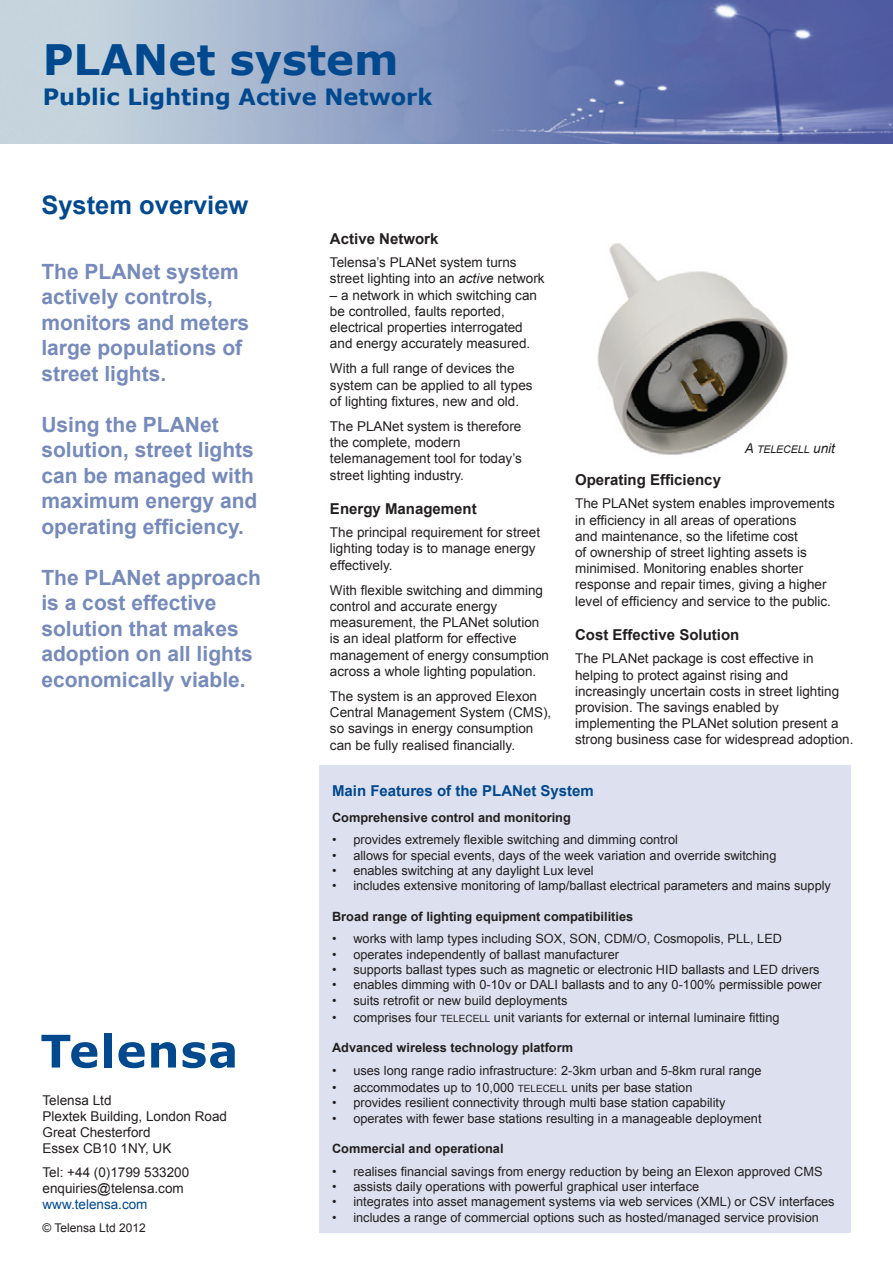
<style>
.page{position:relative;width:893px;height:1263px;background:#fff}
.page>*{position:absolute;margin:0;border:0;box-sizing:border-box;transform-origin:0 0}
.t1{font:700 42px "Verdana";color:#01498e}
.t2{font:700 25.5px "Arial";color:#01498e}
.t3{font:700 22.5px "Verdana";color:#01498e}
.t4{font:700 21px/25.5px "Arial";color:#768bbb}
.t5{font:700 15px "Arial";color:#231f20}
.t6{font:700 15px "Arial";color:#01498e}
.t7{font:13.5px/16.2px "Arial";color:#231f20}
.t8{font:13.5px "Arial";color:#01498e}
.t9{font:12.75px "Arial";color:#231f20}
.t10{font:700 12.75px "Arial";color:#231f20}
.t11{font:12px "Arial";color:#231f20}
.t12{font:italic 10.5px "Arial";color:#231f20}
.s1{font-style:italic}
.s2{font-size:9.9px}
.s3{font-size:13.5px}
</style>
<div class="page">
<div style="left:319px;top:765px;width:531px;height:468px;background:#dde1ef"></div>
<img style="left:597px;top:243px;width:191px;height:212px">
<img style="left:0;top:0;width:893px;height:144px">
<svg style="left:41px;top:1035px;width:56px;height:33px"></svg>
<div style="left:104px;top:1033px;width:8px;height:34px;background:#01498e"></div>
<svg style="left:118px;top:1042px;width:27px;height:26px"></svg>
<svg style="left:151px;top:1042px;width:25px;height:25px"></svg>
<svg style="left:183px;top:1042px;width:52px;height:26px"></svg>
<h1 class="t1" style="left:43px;top:33px;width:357px">PLANet system</h1>
<h3 class="t3" style="left:43px;top:82px;width:391px">Public Lighting Active Network</h3>
<h2 class="t2" style="left:41px;top:191px;width:208px">System overview</h2>
<h3 class="t4" style="left:41px;top:259px;width:209px">The PLANet system actively controls, monitors and meters large populations of street lights.</h3>
<h3 class="t4" style="left:41px;top:412px;width:217px">Using the PLANet solution, street lights can be managed with maximum energy and operating efficiency.</h3>
<h3 class="t4" style="left:41px;top:565px;width:221px">The PLANet approach is a cost effective solution that makes adoption on all lights economically viable.</h3>
<p class="t7" style="left:43px;top:1092px;width:186px">Telensa Ltd<br>Plextek Building, London Road<br>Great Chesterford<br>Essex CB10 1NY, UK</p>
<p class="t7" style="left:43px;top:1164px;width:148px">Tel: +44 (0)1799 533200 enquiries@telensa.com</p>
<p class="t8" style="left:43px;top:1197px;width:107px">www.telensa.com</p>
<p class="t11" style="left:43px;top:1221px;width:105px">© Telensa Ltd 2012</p>
<p class="t5" style="left:330px;top:230px;width:110px">Active Network</p>
<p class="t7" style="left:330px;top:254px;width:216px">Telensa’s PLANet system turns street lighting into an <span class="s1">active</span> network</p>
<p class="t7" style="left:330px;top:287px;width:209px">– a network in which switching can be controlled, faults reported, electrical properties interrogated and energy accurately measured.</p>
<p class="t7" style="left:330px;top:360px;width:204px">With a full range of devices the system can be applied to all types of lighting fixtures, new and old.</p>
<p class="t7" style="left:330px;top:418px;width:193px">The PLANet system is therefore the complete, modern telemanagement tool for today’s street lighting industry.</p>
<p class="t5" style="left:330px;top:500px;width:148px">Energy Management</p>
<p class="t7" style="left:330px;top:524px;width:212px">The principal requirement for street lighting today is to manage energy effectively.</p>
<p class="t7" style="left:330px;top:582px;width:221px">With flexible switching and dimming control and accurate energy measurement, the PLANet solution is an ideal platform for effective management of energy consumption across a whole lighting population.</p>
<p class="t7" style="left:330px;top:688px;width:223px">The system is an approved Elexon Central Management System (CMS), so savings in energy consumption can be fully realised financially.</p>
<p class="t6" style="left:332px;top:782px;width:263px">Main Features of the PLANet System</p>
<p class="t10" style="left:332px;top:810px;width:240px">Comprehensive control and monitoring</p>
<p class="t9" style="left:332px;top:833px;width:347px">• provides extremely flexible switching and dimming control</p>
<p class="t9" style="left:332px;top:848px;width:446px">• allows for special events, days of the week variation and override switching</p>
<p class="t9" style="left:332px;top:863px;width:263px">• enables switching at any daylight Lux level</p>
<p class="t9" style="left:332px;top:879px;width:500px">• includes extensive monitoring of lamp/ballast electrical parameters and mains supply</p>
<p class="t10" style="left:332px;top:909px;width:303px">Broad range of lighting equipment compatibilities</p>
<p class="t9" style="left:332px;top:932px;width:451px">• works with lamp types including SOX, SON, CDM/O, Cosmopolis, PLL, LED</p>
<p class="t9" style="left:332px;top:947px;width:289px">• operates independently of ballast manufacturer</p>
<p class="t9" style="left:332px;top:962px;width:489px">• supports ballast types such as magnetic or electronic HID ballasts and LED drivers</p>
<p class="t9" style="left:332px;top:978px;width:491px">• enables dimming with 0-10v or DALI ballasts and to any 0-100% permissible power</p>
<p class="t9" style="left:332px;top:993px;width:237px">• suits retrofit or new build deployments</p>
<p class="t9" style="left:332px;top:1010px;width:449px">• comprises four <span class="s2">TELECELL</span> unit variants for external or internal luminaire fitting</p>
<p class="t10" style="left:332px;top:1041px;width:242px">Advanced wireless technology platform</p>
<p class="t9" style="left:332px;top:1063px;width:431px">• uses long range radio infrastructure: 2-3km urban and 5-8km rural range</p>
<p class="t9" style="left:332px;top:1080px;width:362px">• accommodates up to 10,000 <span class="s2">TELECELL</span> units per base station</p>
<p class="t9" style="left:332px;top:1096px;width:395px">• provides resilient connectivity through multi base station capability</p>
<p class="t9" style="left:332px;top:1111px;width:431px">• operates with fewer base stations resulting in a manageable deployment</p>
<p class="t10" style="left:332px;top:1141px;width:173px">Commercial and operational</p>
<p class="t9" style="left:332px;top:1164px;width:492px">• realises financial savings from energy reduction by being an Elexon approved CMS</p>
<p class="t9" style="left:332px;top:1179px;width:369px">• assists daily operations with powerful graphical user interface</p>
<p class="t9" style="left:332px;top:1195px;width:504px">• integrates into asset management systems via web services (XML) or CSV interfaces</p>
<p class="t9" style="left:332px;top:1210px;width:488px">• includes a range of commercial options such as hosted/managed service provision</p>
<p class="t12" style="left:745px;top:443px;width:92px"><span class="s3">A</span> TELECELL <span class="s3">unit</span></p>
<p class="t5" style="left:575px;top:471px;width:147px">Operating Efficiency</p>
<p class="t7" style="left:575px;top:496px;width:261px">The PLANet system enables improvements in efficiency in all areas of operations<br>and maintenance, so the lifetime cost<br>of ownership of street lighting assets is minimised. Monitoring enables shorter response and repair times, giving a higher level of efficiency and service to the public.</p>
<p class="t5" style="left:575px;top:626px;width:166px">Cost Effective Solution</p>
<p class="t7" style="left:575px;top:650px;width:280px">The PLANet package is cost effective in helping to protect against rising and increasingly uncertain costs in street lighting provision. The savings enabled by implementing the PLANet solution present a strong business case for widespread adoption.</p>
</div>
